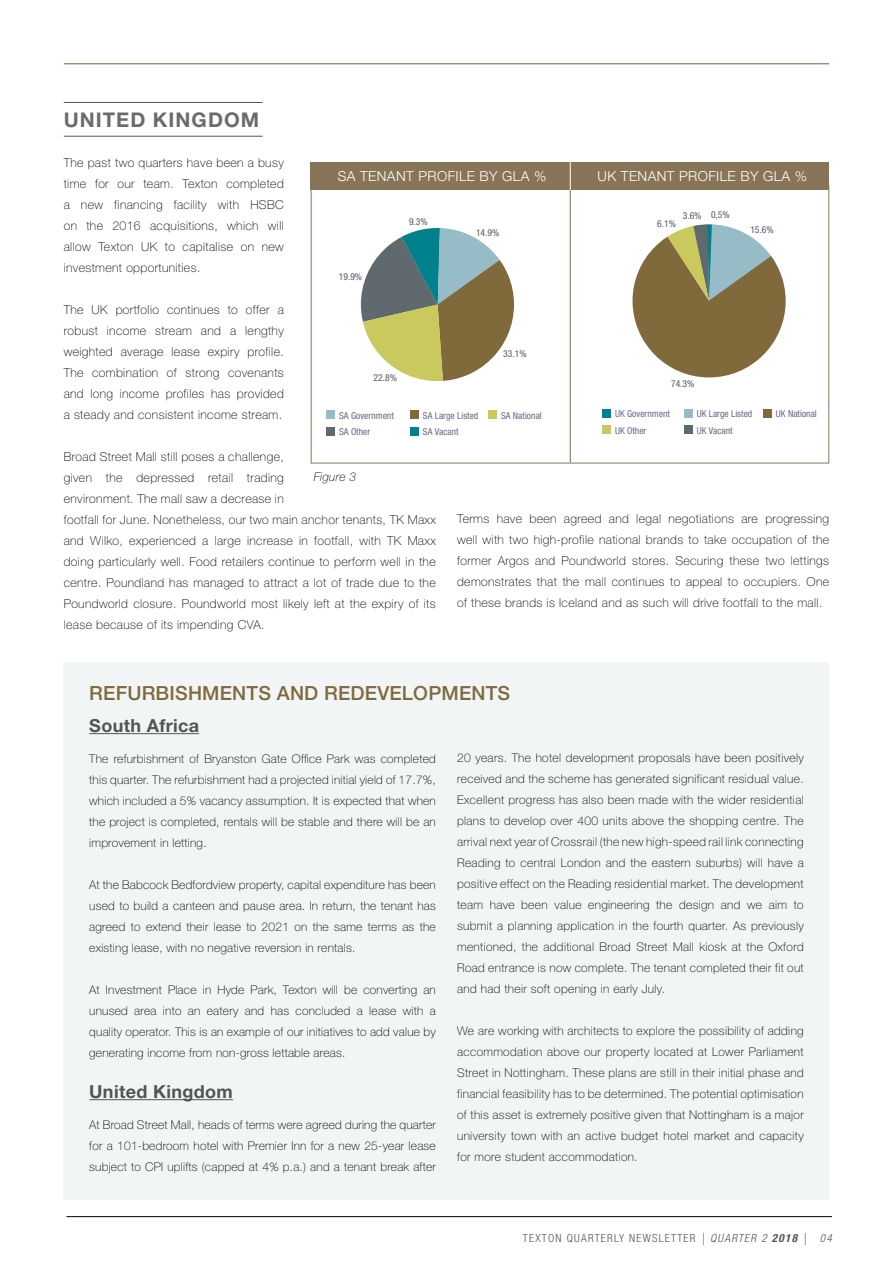
<style>
.page{position:relative;width:893px;height:1263px;background:#fff}
.page>*{position:absolute;margin:0;border:0;box-sizing:border-box;transform-origin:0 0}
.t1{font:700 20.25px "Helvetica Neue LT Std";color:#6a6c6c}
.t2{font:500 19.5px "Helvetica Neue LT Std";letter-spacing:.01em;color:#7f6a3c}
.t3{font:700 18px "Helvetica Neue LT Std";letter-spacing:.02em;color:#505656}
.t4{font:300 13.8px "Helvetica Neue LT Std";letter-spacing:.03em;color:#fff}
.t5{font:100 12.3px/21px "Helvetica Neue LT Std";letter-spacing:.03em;color:#000;text-align:justify}
.t6{font:italic 100 12.15px "Helvetica Neue LT Std";letter-spacing:.02em;color:#000}
.t7{font:100 12px/21px "Helvetica Neue LT Std";letter-spacing:.02em;color:#000;text-align:justify}
.t8{font:300 condensed 11.25px "Helvetica Neue LT Std";letter-spacing:.11em;color:#505656}
.t9{font:condensed 9.6px "Helvetica Neue LT Std";color:#6a6985}
.t10{font:condensed 9.6px "Helvetica Neue LT Std";color:#57576e}
.s1{font-style:italic}
.s2{font-weight:700;font-style:italic}
</style>
<div class="page">
<hr style="left:66px;top:1216px;width:766px;height:1px;background:#000">
<hr style="left:64px;top:63px;width:765px;height:1px;background:#7f6a3c">
<hr style="left:64px;top:102px;width:199px;height:1px;background:#505656">
<hr style="left:64px;top:136px;width:199px;height:1px;background:#505656">
<div style="left:64px;top:662px;width:765px;height:537px;background:#f1f5f6"></div>
<hr style="left:89px;top:733px;width:110px;height:1px;background:#505656">
<hr style="left:89px;top:1099px;width:144px;height:1px;background:#505656">
<svg style="left:361px;top:228px;width:153px;height:153px"></svg>
<div style="left:326px;top:411px;width:9px;height:8px;background:#96bcc8"></div>
<div style="left:410px;top:411px;width:9px;height:8px;background:#806a3c"></div>
<div style="left:488px;top:411px;width:9px;height:8px;background:#c9c95d"></div>
<div style="left:326px;top:427px;width:9px;height:8px;background:#5f696e"></div>
<div style="left:410px;top:427px;width:9px;height:8px;background:#00818b"></div>
<svg style="left:632px;top:224px;width:154px;height:153px"></svg>
<div style="left:602px;top:409px;width:9px;height:8px;background:#00818b"></div>
<div style="left:684px;top:409px;width:8px;height:8px;background:#96bcc8"></div>
<div style="left:763px;top:409px;width:9px;height:8px;background:#806a3c"></div>
<div style="left:602px;top:426px;width:9px;height:8px;background:#c9c95d"></div>
<div style="left:684px;top:426px;width:8px;height:8px;background:#5f696e"></div>
<div style="left:311px;top:162px;width:518px;height:28px;background:#887558"></div>
<hr style="left:570px;top:186px;width:1px;height:276px;background:#7f6a3c">
<hr style="left:570px;top:157px;width:1px;height:33px;background:#fff">
<h1 class="t1" style="left:64px;top:108px;width:30px">United</h1>
<h1 class="t1" style="left:153px;top:108px;width:73px">Kingdom</h1>
<p class="t5" style="left:64px;top:152px;width:222px">The past two quarters have been a busy time for our team. Texton completed a new financing facility with HSBC on the 2016 acquisitions, which will allow Texton UK to capitalise on new investment opportunities.</p>
<p class="t5" style="left:64px;top:299px;width:222px">The UK portfolio continues to offer a robust income stream and a lengthy weighted average lease expiry profile.<br>The combination of strong covenants and long income profiles has provided a steady and consistent income stream.</p>
<p class="t5" style="left:64px;top:446px;width:374px;text-align:left">Broad Street Mall still poses a challenge,<br>given the depressed retail trading<br>environment. The mall saw a decrease in<br>footfall for June. Nonetheless, our two main anchor tenants, TK Maxx and Wilko, experienced a large increase in footfall, with TK Maxx doing particularly well. Food retailers continue to perform well in the centre. Poundland has managed to attract a lot of trade due to the Poundworld closure. Poundworld most likely left at the expiry of its lease because of its impending CVA.</p>
<p class="t4" style="left:338px;top:168px;width:41px">SA TENANT</p>
<p class="t4" style="left:418px;top:168px;width:18px">PROFILE</p>
<p class="t4" style="left:480px;top:168px;width:68px">BY GLA %</p>
<p class="t4" style="left:597px;top:168px;width:42px">UK TENANT</p>
<p class="t4" style="left:679px;top:168px;width:18px">PROFILE</p>
<p class="t4" style="left:740px;top:168px;width:68px">BY GLA %</p>
<p class="t10" style="left:683px;top:209px;width:48px">3.6% 0,5%</p>
<p class="t10" style="left:409px;top:216px;width:20px">9.3%</p>
<p class="t10" style="left:657px;top:218px;width:20px">6.1%</p>
<p class="t10" style="left:750px;top:224px;width:25px">15.6%</p>
<p class="t10" style="left:476px;top:227px;width:25px">14.9%</p>
<p class="t10" style="left:339px;top:271px;width:25px">19.9%</p>
<p class="t10" style="left:503px;top:348px;width:25px">33.1%</p>
<p class="t10" style="left:374px;top:372px;width:25px">22.8%</p>
<p class="t10" style="left:671px;top:378px;width:25px">74.3%</p>
<p class="t9" style="left:615px;top:408px;width:56px">UK Government</p>
<p class="t9" style="left:697px;top:408px;width:57px">UK Large Listed</p>
<p class="t9" style="left:776px;top:408px;width:42px">UK National</p>
<p class="t9" style="left:615px;top:425px;width:33px">UK Other</p>
<p class="t9" style="left:697px;top:425px;width:37px">UK Vacant</p>
<p class="t9" style="left:339px;top:410px;width:56px">SA Government</p>
<p class="t9" style="left:423px;top:410px;width:57px">SA Large Listed</p>
<p class="t9" style="left:501px;top:410px;width:42px">SA National</p>
<p class="t9" style="left:339px;top:426px;width:33px">SA Other</p>
<p class="t9" style="left:423px;top:426px;width:37px">SA Vacant</p>
<p class="t6" style="left:314px;top:469px;width:44px">Figure 3</p>
<p class="t5" style="left:457px;top:508px;width:374px">Terms have been agreed and legal negotiations are progressing well with two high-profile national brands to take occupation of the former Argos and Poundworld stores. Securing these two lettings demonstrates that the mall continues to appeal to occupiers. One of these brands is Iceland and as such will drive footfall to the mall.</p>
<h2 class="t2" style="left:89px;top:681px;width:80px">REFURBISHM</h2>
<h2 class="t2" style="left:220px;top:681px;width:72px">ENTS AND</h2>
<h2 class="t2" style="left:324px;top:681px;width:93px">REDEVELOPM</h2>
<h2 class="t2" style="left:459px;top:681px;width:50px">ENTS</h2>
<h3 class="t3" style="left:89px;top:714px;width:111px">South Africa</h3>
<p class="t7" style="left:89px;top:748px;width:348px">The refurbishment of Bryanston Gate Office Park was completed this quarter. The refurbishment had a projected initial yield of 17.7%, which included a 5% vacancy assumption. It is expected that when the project is completed, rentals will be stable and there will be an improvement in letting.</p>
<p class="t7" style="left:89px;top:874px;width:348px">At the Babcock Bedfordview property, capital expenditure has been used to build a canteen and pause area. In return, the tenant has agreed to extend their lease to 2021 on the same terms as the existing lease, with no negative reversion in rentals.</p>
<p class="t7" style="left:89px;top:979px;width:348px">At Investment Place in Hyde Park, Texton will be converting an unused area into an eatery and has concluded a lease with a quality operator. This is an example of our initiatives to add value by generating income from non-gross lettable areas.</p>
<h3 class="t3" style="left:89px;top:1080px;width:145px">United Kingdom</h3>
<p class="t7" style="left:89px;top:1114px;width:348px">At Broad Street Mall, heads of terms were agreed during the quarter for a 101-bedroom hotel with Premier Inn for a new 25-year lease subject to CPI uplifts (capped at 4% p.a.) and a tenant break after</p>
<p class="t7" style="left:457px;top:747px;width:348px">20 years. The hotel development proposals have been positively received and the scheme has generated significant residual value.<br>Excellent progress has also been made with the wider residential plans to develop over 400 units above the shopping centre. The arrival next year of Crossrail (the new high-speed rail link connecting Reading to central London and the eastern suburbs) will have a positive effect on the Reading residential market. The development team have been value engineering the design and we aim to submit a planning application in the fourth quarter. As previously mentioned, the additional Broad Street Mall kiosk at the Oxford Road entrance is now complete. The tenant completed their fit out and had their soft opening in early July.</p>
<p class="t7" style="left:457px;top:1020px;width:348px">We are working with architects to explore the possibility of adding accommodation above our property located at Lower Parliament Street in Nottingham. These plans are still in their initial phase and financial feasibility has to be determined. The potential optimisation of this asset is extremely positive given that Nottingham is a major university town with an active budget hotel market and capacity for more student accommodation.</p>
<p class="t8" style="left:523px;top:1232px;width:310px">TEXTON QUARTERLY NEWSLETTER <span class="s1">| QUARTER 2</span> <span class="s2">2018</span> <span class="s1">| 04</span></p>
</div>
